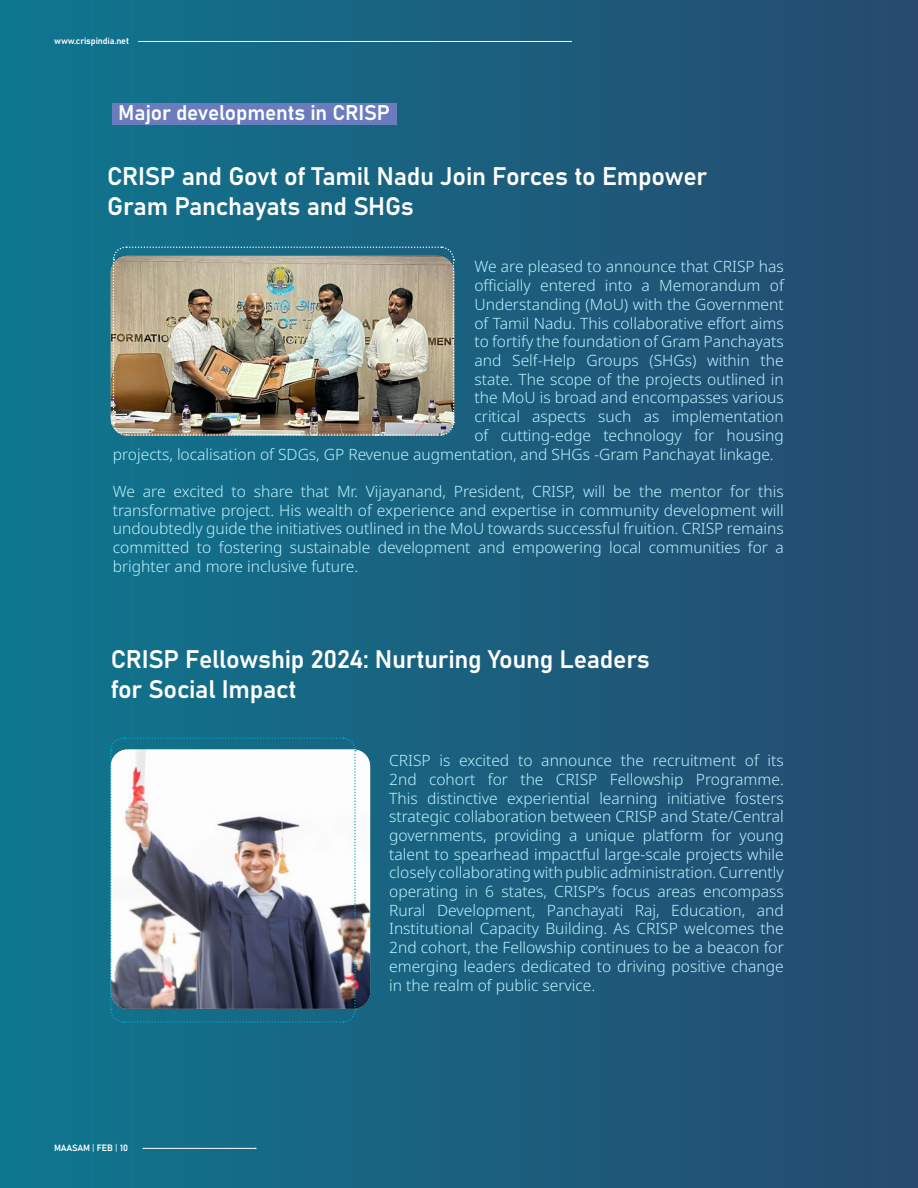
<style>
.page{position:relative;width:918px;height:1188px;background:#fff}
.page>*{position:absolute;margin:0;border:0;box-sizing:border-box;transform-origin:0 0}
.t1{font:25.05px/30.2px "Bahnschrift";letter-spacing:-.01em;color:#fff}
.t2{font:21px "Bahnschrift";letter-spacing:-.01em;color:#fff}
.t3{font:300 15.6px/18.8px "Noto Sans";color:#baf1ff;text-align:justify}
.t4{font:9px "Bahnschrift";letter-spacing:-.01em;color:#fff}
</style>
<div class="page">
<div style="left:0;top:0;width:918px;height:1188px;background:linear-gradient(to right,#0e7790,#274a6e)"></div>
<img style="left:356px;top:749px;width:14px;height:260px">
<img style="left:109px;top:737px;width:247px;height:286px">
<img style="left:112px;top:246px;width:343px;height:190px">
<div style="left:113px;top:103px;width:284px;height:22px;background:#6a7cbd"></div>
<hr style="left:143px;top:1148px;width:113px;height:1px;background:#fff">
<hr style="left:138px;top:41px;width:433px;height:1px;background:#fff">
<p class="t4" style="left:54px;top:34px;width:76px">www.crispindia.net</p>
<h2 class="t2" style="left:118px;top:97px;width:273px">Major developments in CRISP</h2>
<h1 class="t1" style="left:107px;top:160px;width:602px">CRISP and Govt of Tamil Nadu Join Forces to Empower<br>Gram Panchayats and SHGs</h1>
<p class="t3" style="left:474px;top:258px;width:311px">We are pleased to announce that CRISP has</p>
<p class="t3" style="left:474px;top:277px;width:311px">officially entered into a Memorandum of</p>
<p class="t3" style="left:474px;top:295px;width:311px">Understanding (MoU) with the Government</p>
<p class="t3" style="left:474px;top:314px;width:311px">of Tamil Nadu. This collaborative effort aims</p>
<p class="t3" style="left:474px;top:333px;width:311px">to fortify the foundation of Gram Panchayats</p>
<p class="t3" style="left:474px;top:351px;width:311px">and Self-Help Groups (SHGs) within the</p>
<p class="t3" style="left:474px;top:370px;width:311px">state. The scope of the projects outlined in</p>
<p class="t3" style="left:474px;top:389px;width:311px">the MoU is broad and encompasses various</p>
<p class="t3" style="left:474px;top:407px;width:311px">critical aspects such as implementation</p>
<p class="t3" style="left:474px;top:426px;width:311px">of cutting-edge technology for housing</p>
<p class="t3" style="left:113px;top:445px;width:662px">projects, localisation of SDGs, GP Revenue augmentation, and SHGs -Gram Panchayat linkage.</p>
<p class="t3" style="left:113px;top:482px;width:672px">We are excited to share that Mr. Vijayanand, President, CRISP, will be the mentor for this transformative project. His wealth of experience and expertise in community development will undoubtedly guide the initiatives outlined in the MoU towards successful fruition. CRISP remains committed to fostering sustainable development and empowering local communities for a brighter and more inclusive future.</p>
<h1 class="t1" style="left:111px;top:642px;width:541px">CRISP Fellowship 2024: Nurturing Young Leaders for Social Impact</h1>
<p class="t4" style="left:54px;top:1141px;width:76px">MAASAM | FEB | 10</p>
<p class="t3" style="left:389px;top:752px;width:396px">CRISP is excited to announce the recruitment of its 2nd cohort for the CRISP Fellowship Programme.<br>This distinctive experiential learning initiative fosters strategic collaboration between CRISP and State/Central governments, providing a unique platform for young talent to spearhead impactful large-scale projects while closely collaborating with public administration. Currently operating in 6 states, CRISP’s focus areas encompass Rural Development, Panchayati Raj, Education, and Institutional Capacity Building. As CRISP welcomes the 2nd cohort, the Fellowship continues to be a beacon for emerging leaders dedicated to driving positive change in the realm of public service.</p>
</div>
